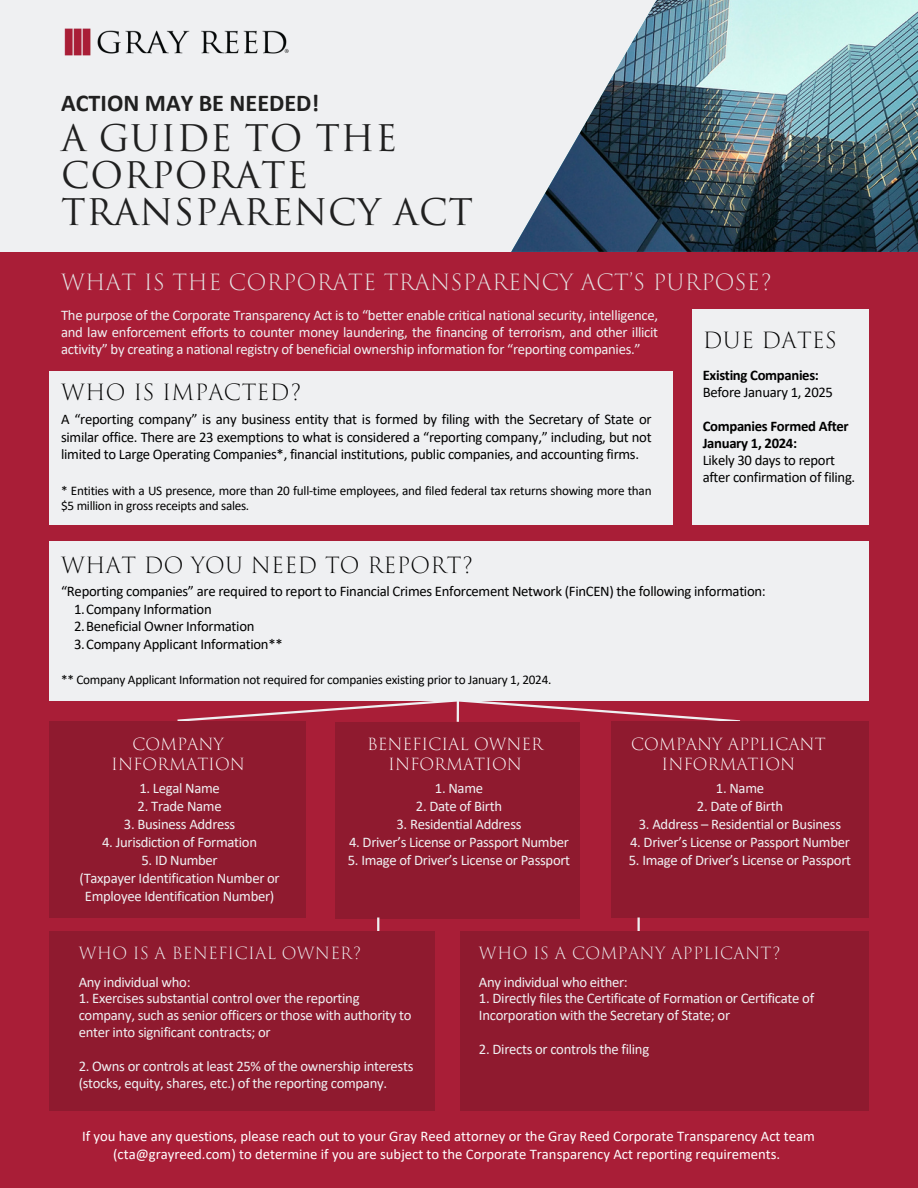
<style>
.page{position:relative;width:918px;height:1188px;background:#a91e37}
.page>*{position:absolute;margin:0;border:0;box-sizing:border-box;transform-origin:0 0}
.t1{font:35.7px/37.2px "Trajan Pro 3";letter-spacing:.015em;color:#202020}
.t2{font:700 24.15px "Calibri";color:#202020}
.t3{font:300 21.75px "Trajan Pro 3";letter-spacing:.015em;color:#000}
.t4{font:300 21.75px "Trajan Pro 3";letter-spacing:.015em;color:#e6e6e6}
.t5{font:300 16.35px/20.2px "Trajan Pro 3";color:#fff;text-align:center}
.t6{font:300 16.35px "Trajan Pro 3";letter-spacing:.015em;color:#eff0f2}
.t7{font:14.7px/16.8px "Calibri";letter-spacing:-.02em;color:#eff0f2}
.t8{font:14.7px/17.5px "Calibri";letter-spacing:-.02em;color:#000}
.t9{font:14.7px/18px "Calibri";color:#fff;text-align:center}
.t10{font:700 14.7px/16.8px "Calibri";letter-spacing:-.02em;color:#000}
.t11{font:13.2px/15.5px "Calibri";letter-spacing:-.02em;color:#000}
</style>
<div class="page">
<div style="left:0;top:0;width:918px;height:252px;background:#eff0f2"></div>
<img style="left:511px;top:0;width:407px;height:252px">
<img style="left:64px;top:28px;width:225px;height:28px">
<svg style="left:175px;top:700px;width:567px;height:24px"></svg>
<div style="left:49px;top:541px;width:820px;height:159px;background:#eff0f2"></div>
<div style="left:692px;top:309px;width:177px;height:215px;background:#eff0f2"></div>
<div style="left:49px;top:371px;width:624px;height:153px;background:#eff0f2"></div>
<div style="left:49px;top:721px;width:257px;height:197px;background:#8f1a2f"></div>
<div style="left:336px;top:722px;width:244px;height:197px;background:#8f1a2f"></div>
<div style="left:611px;top:721px;width:258px;height:197px;background:#8f1a2f"></div>
<hr style="left:377px;top:918px;width:2px;height:20px;background:#eff0f2">
<hr style="left:638px;top:918px;width:2px;height:20px;background:#eff0f2">
<div style="left:460px;top:931px;width:409px;height:179px;background:#8f1a2f"></div>
<div style="left:49px;top:931px;width:386px;height:179px;background:#8f1a2f"></div>
<p class="t2" style="left:61px;top:93px;width:260px">ACTION MAY BE NEEDED!</p>
<p class="t1" style="left:61px;top:121px;width:414px">A GUIDE TO THE<br>CORPORATE<br>TRANSPARENCY ACT</p>
<p class="t4" style="left:61px;top:268px;width:712px">WHAT IS THE CORPORATE TRANSPARENCY ACT’S PURPOSE?</p>
<p class="t7" style="left:61px;top:308px;width:598px;text-align:justify">The purpose of the Corporate Transparency Act is to “better enable critical national security, intelligence, and law enforcement efforts to counter money laundering, the financing of terrorism, and other illicit activity” by creating a national registry of beneficial ownership information for “reporting companies.”</p>
<p class="t3" style="left:703px;top:325px;width:136px">DUE DATES</p>
<p class="t10" style="left:703px;top:368px;width:118px">Existing Companies:</p>
<p class="t8" style="left:703px;top:385px;width:132px">Before January 1, 2025</p>
<p class="t10" style="left:703px;top:419px;width:148px">Companies Formed After<br>January 1, 2024:</p>
<p class="t8" style="left:703px;top:453px;width:154px;line-height:16.8px">Likely 30 days to report after confirmation of filing.</p>
<p class="t3" style="left:61px;top:378px;width:242px">WHO IS IMPACTED?</p>
<p class="t8" style="left:61px;top:412px;width:592px;text-align:justify">A “reporting company” is any business entity that is formed by filing with the Secretary of State or similar office. There are 23 exemptions to what is considered a “reporting company,” including, but not limited to Large Operating Companies*, financial institutions, public companies, and accounting firms.</p>
<p class="t11" style="left:61px;top:484px;width:592px">* Entities with a US presence, more than 20 full-time employees, and filed federal tax returns showing more than $5 million in gross receipts and sales.</p>
<p class="t3" style="left:61px;top:550px;width:414px">WHAT DO YOU NEED TO REPORT?</p>
<p class="t8" style="left:61px;top:583px;width:706px">“Reporting companies” are required to report to Financial Crimes Enforcement Network (FinCEN) the following information:</p>
<p class="t8" style="left:74px;top:601px;width:139px">1.Company Information</p>
<p class="t8" style="left:74px;top:619px;width:182px">2.Beneficial Owner Information</p>
<p class="t8" style="left:74px;top:636px;width:210px">3.Company Applicant Information**</p>
<p class="t11" style="left:61px;top:673px;width:492px">** Company Applicant Information not required for companies existing prior to January 1, 2024.</p>
<p class="t5" style="left:111px;top:735px;width:135px">COMPANY<br>INFORMATION</p>
<p class="t5" style="left:367px;top:735px;width:177px">BENEFICIAL OWNER<br>INFORMATION</p>
<p class="t5" style="left:631px;top:735px;width:196px">COMPANY APPLICANT<br>INFORMATION</p>
<p class="t7" style="left:139px;top:781px;width:82px">1. Legal Name</p>
<p class="t7" style="left:138px;top:799px;width:86px">2. Trade Name</p>
<p class="t7" style="left:124px;top:817px;width:113px">3. Business Address</p>
<p class="t7" style="left:102px;top:835px;width:156px">4. Jurisdiction of Formation</p>
<p class="t7" style="left:142px;top:853px;width:78px">5. ID Number</p>
<p class="t7" style="left:80px;top:871px;width:202px;line-height:18px;text-align:center">(Taxpayer Identification Number or<br>Employee Identification Number)</p>
<p class="t7" style="left:435px;top:781px;width:50px">1. Name</p>
<p class="t7" style="left:416px;top:799px;width:88px">2. Date of Birth</p>
<p class="t7" style="left:396px;top:817px;width:127px">3. Residential Address</p>
<p class="t7" style="left:349px;top:835px;width:221px">4. Driver’s License or Passport Number</p>
<p class="t7" style="left:348px;top:853px;width:224px">5. Image of Driver’s License or Passport</p>
<p class="t7" style="left:716px;top:781px;width:50px">1. Name</p>
<p class="t7" style="left:697px;top:799px;width:88px">2. Date of Birth</p>
<p class="t7" style="left:639px;top:817px;width:204px">3. Address – Residential or Business</p>
<p class="t7" style="left:630px;top:835px;width:221px">4. Driver’s License or Passport Number</p>
<p class="t7" style="left:629px;top:853px;width:224px">5. Image of Driver’s License or Passport</p>
<p class="t6" style="left:79px;top:942px;width:284px">WHO IS A BENEFICIAL OWNER?</p>
<p class="t6" style="left:479px;top:942px;width:303px">WHO IS A COMPANY APPLICANT?</p>
<p class="t7" style="left:79px;top:974px;width:113px">Any individual who:</p>
<p class="t7" style="left:79px;top:991px;width:334px">1. Exercises substantial control over the reporting company, such as senior officers or those with authority to enter into significant contracts; or</p>
<p class="t7" style="left:79px;top:1059px;width:336px">2. Owns or controls at least 25% of the ownership interests (stocks, equity, shares, etc.) of the reporting company.</p>
<p class="t7" style="left:479px;top:974px;width:150px">Any individual who either:</p>
<p class="t7" style="left:479px;top:991px;width:337px">1. Directly files the Certificate of Formation or Certificate of<br>Incorporation with the Secretary of State; or</p>
<p class="t7" style="left:479px;top:1042px;width:172px">2. Directs or controls the filing</p>
<p class="t9" style="left:82px;top:1128px;width:734px">If you have any questions, please reach out to your Gray Reed attorney or the Gray Reed Corporate Transparency Act team (cta@grayreed.com) to determine if you are subject to the Corporate Transparency Act reporting requirements.</p>
</div>
